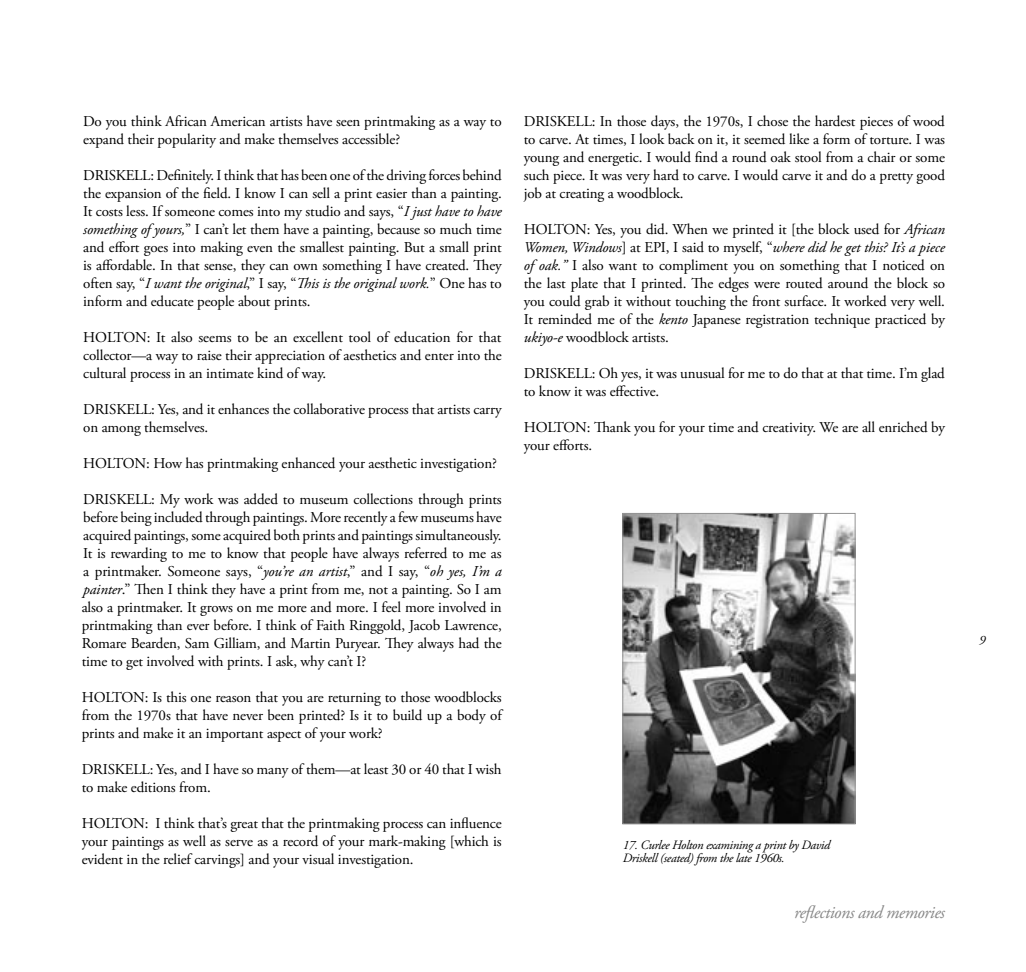
<style>
.page{position:relative;width:1026px;height:972px;background:#fff}
.page>*{position:absolute;margin:0;border:0;box-sizing:border-box;transform-origin:0 0}
.t1{font:italic 18px "Adobe Garamond Pro";letter-spacing:-.025em;color:#888}
.INTERVIEW{font:15px/18px "Adobe Garamond Pro";letter-spacing:-.01em;color:#000;text-align:justify}
.t2{font:italic 12.75px/12.8px "Adobe Garamond Pro";letter-spacing:-.025em;color:#000}
.s1{font-style:italic}
</style>
<div class="page">
<img style="left:625px;top:515px;width:228px;height:307px">
<div style="left:623px;top:513px;width:232px;height:311px;border:1px solid #939393"></div>
<p class="INTERVIEW" style="left:83px;top:113px;width:420px">Do you think African American artists have seen printmaking as a way to expand their popularity and make themselves accessible?</p>
<p class="INTERVIEW" style="left:83px;top:167px;width:420px">DRISKELL: Definitely. I think that has been one of the driving forces behind the expansion of the field. I know I can sell a print easier than a painting.<br>It costs less. If someone comes into my studio and says, “<span class="s1">I just have to have something of yours,</span>” I can’t let them have a painting, because so much time and effort goes into making even the smallest painting. But a small print is affordable. In that sense, they can own something I have created. They often say, “<span class="s1">I want the original</span>,” I say, “<span class="s1">This is the original work.</span>” One has to inform and educate people about prints.</p>
<p class="INTERVIEW" style="left:83px;top:329px;width:420px">HOLTON: It also seems to be an excellent tool of education for that collector—a way to raise their appreciation of aesthetics and enter into the cultural process in an intimate kind of way.</p>
<p class="INTERVIEW" style="left:83px;top:401px;width:420px">DRISKELL: Yes, and it enhances the collaborative process that artists carry on among themselves.</p>
<p class="INTERVIEW" style="left:83px;top:455px;width:415px">HOLTON: How has printmaking enhanced your aesthetic investigation?</p>
<p class="INTERVIEW" style="left:82px;top:491px;width:422px">DRISKELL: My work was added to museum collections through prints before being included through paintings. More recently a few museums have acquired paintings, some acquired both prints and paintings simultaneously.<br>It is rewarding to me to know that people have always referred to me as a printmaker. Someone says, “<span class="s1">you’re an artist</span>,” and I say, “<span class="s1">oh yes, I’m a painter</span>.” Then I think they have a print from me, not a painting. So I am also a printmaker. It grows on me more and more. I feel more involved in printmaking than ever before. I think of Faith Ringgold, Jacob Lawrence, Romare Bearden, Sam Gilliam, and Martin Puryear. They always had the time to get involved with prints. I ask, why can’t I?</p>
<p class="INTERVIEW" style="left:82px;top:689px;width:422px">HOLTON: Is this one reason that you are returning to those woodblocks from the 1970s that have never been printed? Is it to build up a body of prints and make it an important aspect of your work?</p>
<p class="INTERVIEW" style="left:82px;top:761px;width:421px">DRISKELL: Yes, and I have so many of them—at least 30 or 40 that I wish to make editions from.</p>
<p class="INTERVIEW" style="left:82px;top:815px;width:422px">HOLTON: I think that’s great that the printmaking process can influence your paintings as well as serve as a record of your mark-making [which is evident in the relief carvings] and your visual investigation.</p>
<p class="INTERVIEW" style="left:524px;top:113px;width:423px">DRISKELL: In those days, the 1970s, I chose the hardest pieces of wood to carve. At times, I look back on it, it seemed like a form of torture. I was young and energetic. I would find a round oak stool from a chair or some such piece. It was very hard to carve. I would carve it and do a pretty good job at creating a woodblock.</p>
<p class="INTERVIEW" style="left:524px;top:221px;width:423px">HOLTON: Yes, you did. When we printed it [the block used for <span class="s1">African Women, Windows</span>] at EPI, I said to myself, “<span class="s1">where did he get this? It’s a piece of oak.”</span> I also want to compliment you on something that I noticed on the last plate that I printed. The edges were routed around the block so you could grab it without touching the front surface. It worked very well.<br>It reminded me of the <span class="s1">kento</span> Japanese registration technique practiced by <span class="s1">ukiyo-e</span> woodblock artists.</p>
<p class="INTERVIEW" style="left:524px;top:365px;width:423px">DRISKELL: Oh yes, it was unusual for me to do that at that time. I’m glad to know it was effective.</p>
<p class="INTERVIEW" style="left:524px;top:419px;width:423px">HOLTON: Thank you for your time and creativity. We are all enriched by your efforts.</p>
<p class="t2" style="left:623px;top:839px;width:209px">17. Curlee Holton examining a print by David<br>Driskell (seated) from the late 1960s.</p>
<p class="t1" style="left:794px;top:901px;width:152px">reflections and memories</p>
<p class="t2" style="left:979px;top:634px;width:8px">9</p>
</div>
